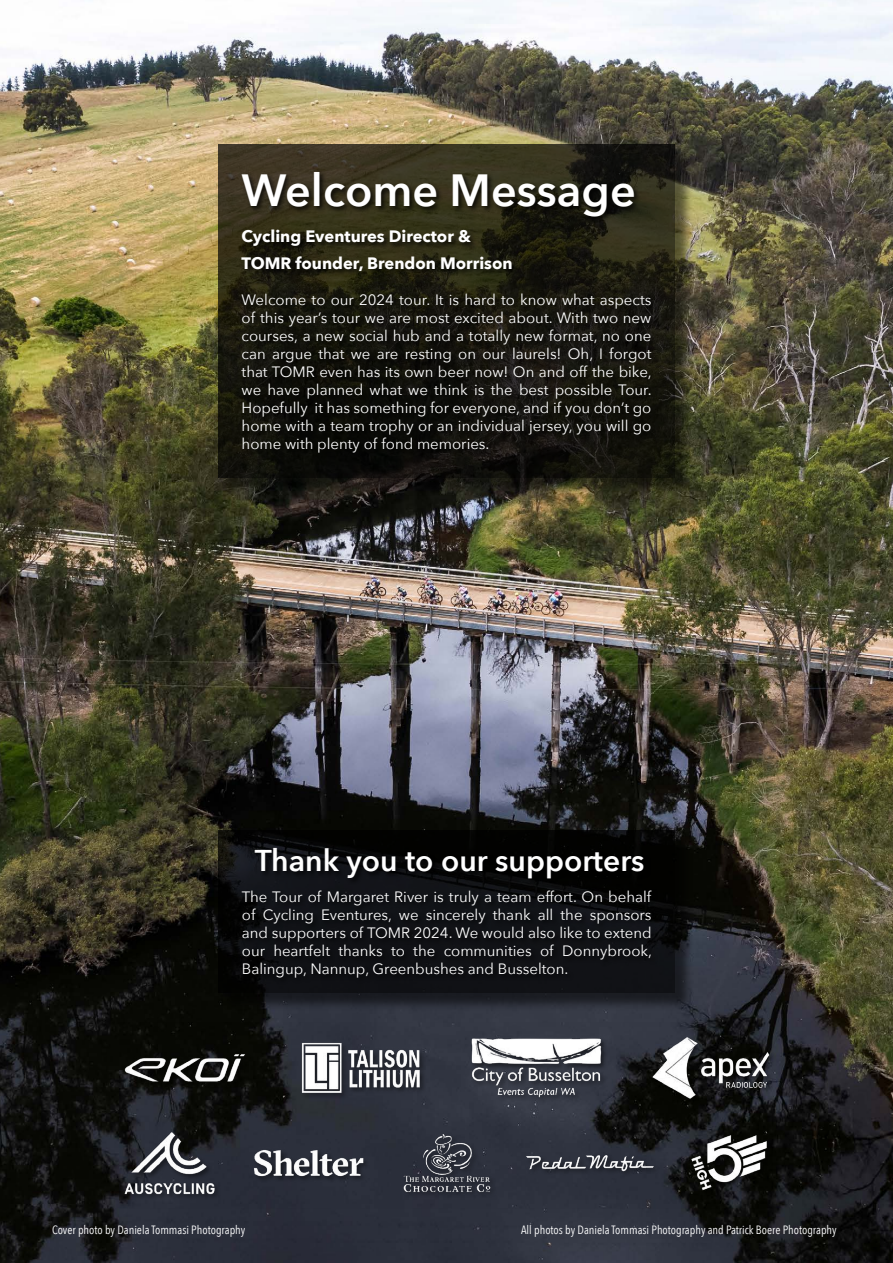
<style>
.page{position:relative;width:893px;height:1263px;background:#fff}
.page>*{position:absolute;margin:0;border:0;box-sizing:border-box;transform-origin:0 0}
.t1{font:600 45px "Avenir Next";color:#fff}
.t2{font:600 30px "Avenir Next";color:#fff}
.t3{font:700 16.5px/26.5px "Avenir Next";color:#fff}
.t4{font:15px/18px "Avenir Next";color:#fff;text-align:justify}
.t5{font:12px "Avenir Next Condensed";color:#fff}
</style>
<div class="page">
<img style="left:0;top:0;width:893px;height:1263px">
<div style="left:220px;top:147px;width:474px;height:349px;background:#000;opacity:.75"></div>
<svg style="left:218px;top:145px;width:457px;height:333px;background:#232114"></svg>
<div style="left:241px;top:170px;width:400px;height:54px;background:#000;opacity:.75"></div>
<div style="left:240px;top:228px;width:279px;height:50px;background:#000;opacity:.75"></div>
<div style="left:240px;top:292px;width:418px;height:169px;background:#000;opacity:.75"></div>
<div style="left:220px;top:832px;width:474px;height:179px;background:#000;opacity:.75"></div>
<svg style="left:218px;top:830px;width:457px;height:162px;background:#080909"></svg>
<div style="left:254px;top:846px;width:397px;height:40px;background:#000;opacity:.75"></div>
<div style="left:241px;top:889px;width:418px;height:96px;background:#000;opacity:.75"></div>
<img style="left:120px;top:1023px;width:652px;height:186px">
<h1 class="t1" style="left:242px;top:152px;width:396px">Welcome Message</h1>
<p class="t3" style="left:242px;top:223px;width:272px">Cycling Eventures Director &amp;<br>TOMR founder, Brendon Morrison</p>
<p class="t4" style="left:242px;top:290px;width:412px">Welcome to our 2024 tour. It is hard to know what aspects of this year’s tour we are most excited about. With two new courses, a new social hub and a totally new format, no one can argue that we are resting on our laurels! Oh, I forgot that TOMR even has its own beer now! On and off the bike, we have planned what we think is the best possible Tour.<br>Hopefully it has something for everyone, and if you don’t go home with a team trophy or an individual jersey, you will go home with plenty of fond memories.</p>
<h2 class="t2" style="left:255px;top:835px;width:391px">Thank you to our supporters</h2>
<p class="t4" style="left:242px;top:887px;width:412px">The Tour of Margaret River is truly a team effort. On behalf of Cycling Eventures, we sincerely thank all the sponsors and supporters of TOMR 2024. We would also like to extend our heartfelt thanks to the communities of Donnybrook, Balingup, Nannup, Greenbushes and Busselton.</p>
<p class="t5" style="left:52px;top:1219px;width:195px">Cover photo by Daniela Tommasi Photography</p>
<p class="t5" style="left:521px;top:1219px;width:317px">All photos by Daniela Tommasi Photography and Patrick Boere Photography</p>
</div>
